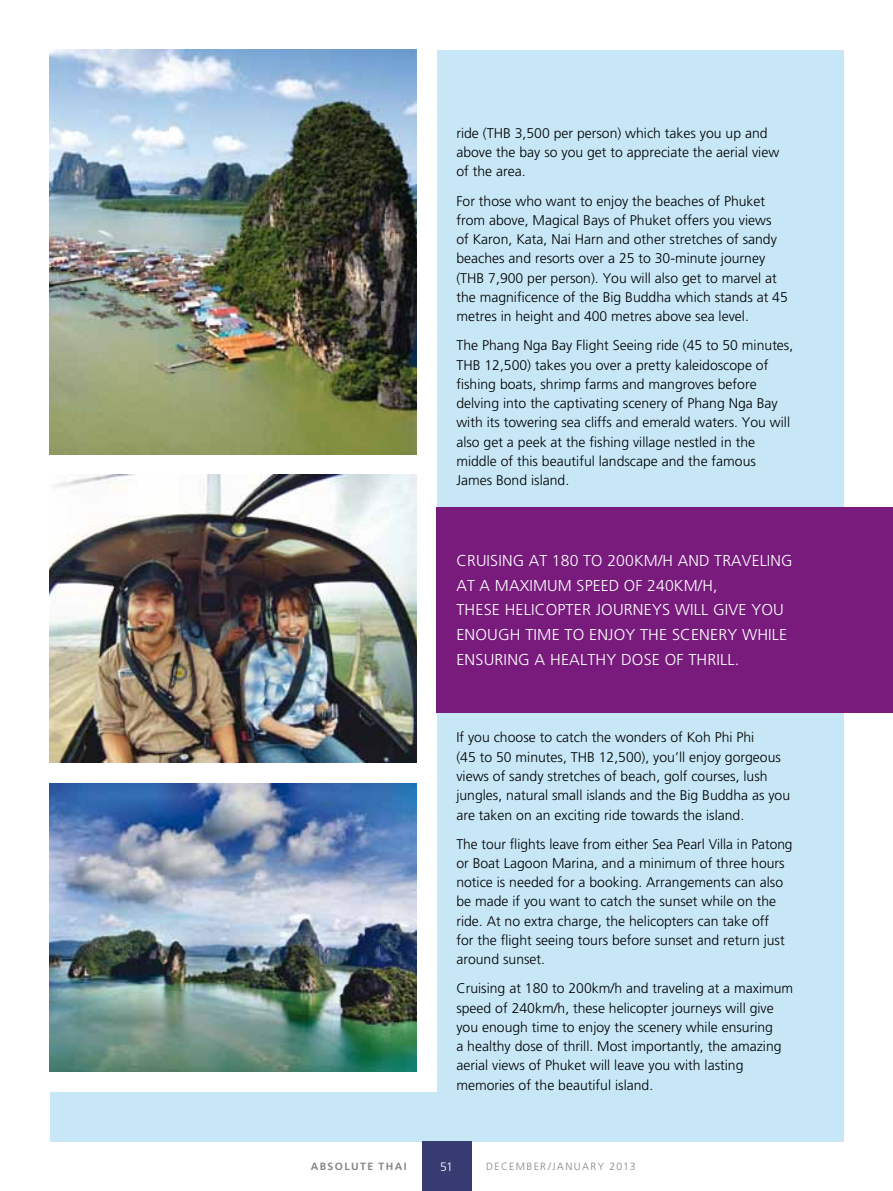
<style>
.page{position:relative;width:893px;height:1191px;background:#fff}
.page>*{position:absolute;margin:0;border:0;box-sizing:border-box;transform-origin:0 0}
.t1{font:300 15.75px/24.5px "Frutiger LT Std";letter-spacing:.01em;color:#fff}
.t2{font:300 14px/19.2px "Frutiger LT Std";color:#000}
.t3{font:300 12.25px "Frutiger LT Std";color:#fff}
.t4{font:300 10.5px "Frutiger LT Std";letter-spacing:.12em;color:#868688}
.t5{font:700 10.5px "Frutiger LT Std";letter-spacing:.135em;color:#868688}
</style>
<div class="page">
<div style="left:50px;top:50px;width:793px;height:1091px;background:#c7e7f7"></div>
<div style="left:40px;top:40px;width:397px;height:1051px;background:#fff"></div>
<img style="left:50px;top:474px;width:367px;height:288px">
<img style="left:50px;top:783px;width:367px;height:288px">
<img style="left:50px;top:50px;width:367px;height:404px">
<div style="left:437px;top:507px;width:456px;height:205px;background:#781b7d"></div>
<div style="left:422px;top:1141px;width:49px;height:50px;background:#383b71"></div>
<p class="t2" style="left:456px;top:124px;width:324px;text-indent:58px">3,500 per person) which takes you up and above the bay so you get to appreciate the aerial view of the area.</p>
<p class="t2" style="left:456px;top:191px;width:322px">For those who want to enjoy the beaches of Phuket from above, M agical Bays of Phuket offers you views of Karon, Kata, Nai H arn and other stretches of sandy beaches and resorts over a 25 to 30-minute journey (THB</p>
<p class="t2" style="left:456px;top:124px;width:40px">ride (THB</p>
<p class="t2" style="left:456px;top:268px;width:333px;text-indent:32px">7,900 per person). You will also get to marvel at the magnificence of the Big Buddha which stands at 45 metres in height and 400 metres above sea level.</p>
<p class="t2" style="left:456px;top:336px;width:338px">The Phang Nga Bay Flight Seeing ride (45 to 50 minutes,<br>THB</p>
<p class="t2" style="left:456px;top:355px;width:335px;text-indent:28px">12,500) takes you over a pretty kaleidoscope of fishing boats, shrimp farms and mangroves before delving into the captivating scenery of Phang Nga Bay with its towering sea cliffs and emerald waters. You will also get a peek at the fishing village nestled in the middle of this beautiful landscape and the famous James Bond island.</p>
<p class="t1" style="left:456px;top:549px;width:335px">Cruising at 180 to 200km/h and traveling at a maximum speed of 240km/h,<br>these helicopter journeys will g ive you enoug h time to enjoy the scenery while ensuring a healthy dose of thrill.</p>
<p class="t2" style="left:456px;top:728px;width:299px">If you choose to catch the wonders of Koh Phi Phi (45 to 50 minutes, THB</p>
<p class="t2" style="left:456px;top:747px;width:335px;text-indent:142px">12,500), you’ll enjoy gorgeous views of sandy stretches of beach, golf courses, lush jungles, natural small islands and the Big Buddha as you are taken on an exciting ride towards the island.</p>
<p class="t2" style="left:456px;top:834px;width:338px">The tour flights leave from either Sea Pearl Villa in Patong or Boat Lagoon Marina, and a minimum of three hours notice is needed for a booking. Arrangements can also be made if you want to catch the sunset while on the ride. At no extra charge, the helicopters can take off<br>for the flight seeing tours before sunset and return just around sunset.</p>
<p class="t2" style="left:456px;top:979px;width:338px">Cruising at 180 to 200km/h and traveling at a maximum speed of 240km/h, these helicopter journeys will give you enough time to enjoy the scenery while ensuring<br>a healthy dose of thrill. Most importantly, the amazing aerial views of Phuket will leave you with lasting memories of the beautiful island.</p>
<p class="t5" style="left:311px;top:1160px;width:49px">ABSOLUTE</p>
<p class="t5" style="left:378px;top:1160px;width:28px">THAI</p>
<p class="t3" style="left:440px;top:1159px;width:14px">51</p>
<p class="t4" style="left:486px;top:1160px;width:151px">december/january 2013</p>
</div>
